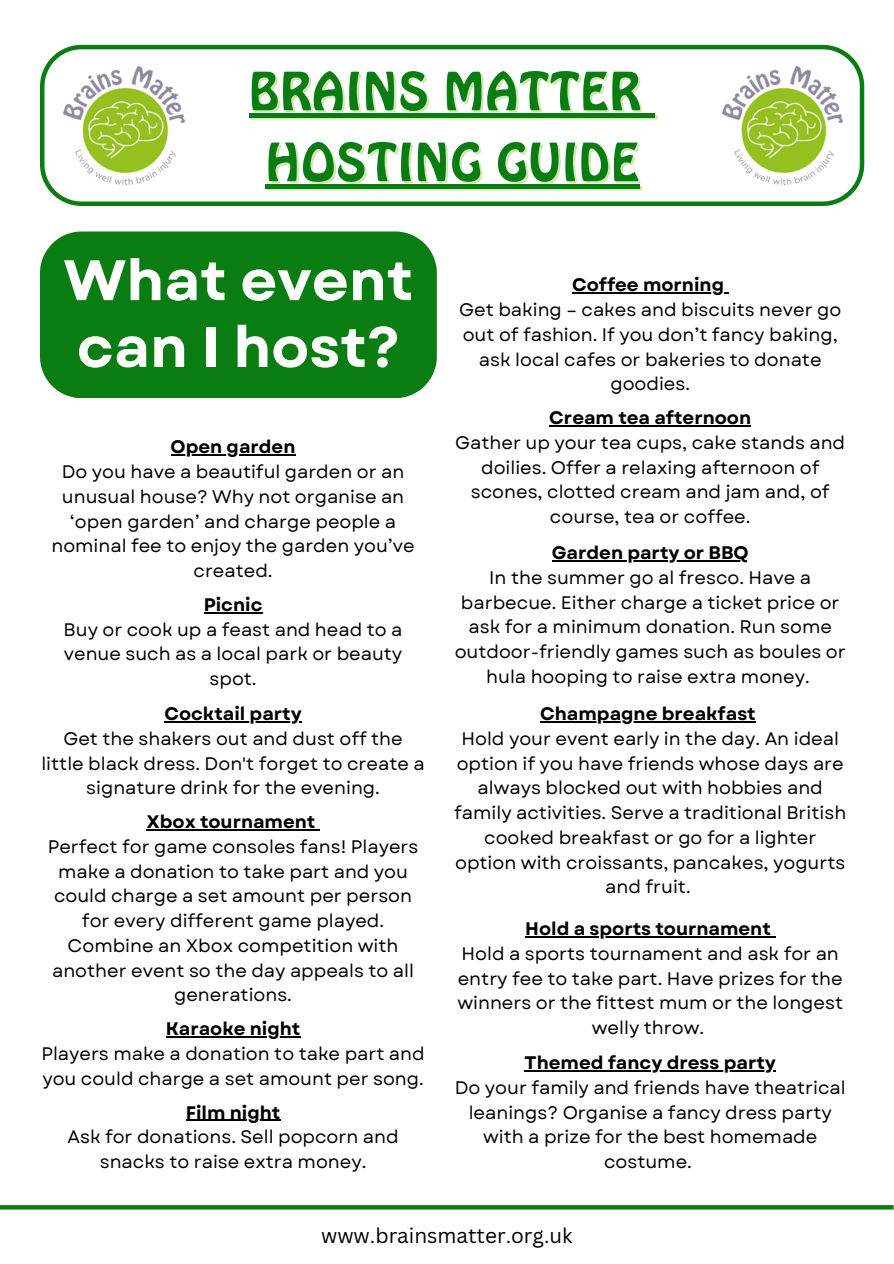
<style>
.page{position:relative;width:894px;height:1264px;background:#fff}
.page>*{position:absolute;margin:0;border:0;box-sizing:border-box;transform-origin:0 0}
.t1{font:700 56.85px/66.8px "Garet";color:#fff}
.t2{font:50.7px "Hobo BT";color:#0a7d12}
.t3{font:20.7px "Canva Sans";color:#000}
.t4{font:18.15px/24.8px "Garet";color:#000;text-align:center}
.t5{font:700 18.15px "Garet";color:#000}
</style>
<div class="page">
<img style="left:0;top:44px;width:893px;height:1166px">
<hr style="left:249px;top:114px;width:392px;height:4px;background:#0a7d12">
<hr style="left:641px;top:114px;width:14px;height:4px;background:#0a7d12">
<div style="left:265px;top:184px;width:374px;height:5px;background:#0a7d12"></div>
<img style="left:64px;top:67px;width:120px;height:118px">
<img style="left:722px;top:67px;width:120px;height:118px">
<div style="left:40px;top:231px;width:396px;height:167px;background:#0a7d12;border-radius:42px"></div>
<hr style="left:572px;top:292px;width:152px;height:1px;background:#000">
<hr style="left:549px;top:425px;width:202px;height:1px;background:#000">
<hr style="left:551px;top:560px;width:197px;height:1px;background:#000">
<hr style="left:540px;top:721px;width:215px;height:1px;background:#000">
<hr style="left:525px;top:936px;width:245px;height:1px;background:#000">
<hr style="left:524px;top:1070px;width:251px;height:1px;background:#000">
<hr style="left:170px;top:454px;width:125px;height:1px;background:#000">
<hr style="left:204px;top:612px;width:58px;height:1px;background:#000">
<hr style="left:164px;top:721px;width:138px;height:1px;background:#000">
<hr style="left:146px;top:829px;width:169px;height:1px;background:#000">
<hr style="left:166px;top:1036px;width:134px;height:1px;background:#000">
<hr style="left:186px;top:1119px;width:94px;height:1px;background:#000">
<svg style="left:0;top:1205px;width:893px;height:4px;background:#0f8017"></svg>
<h2 class="t2" style="left:249px;top:60px;width:393px">BRAINS MATTER</h2>
<p class="t2" style="left:265px;top:131px;width:376px">HOSTING GUIDE</p>
<p class="t1" style="left:63px;top:247px;width:351px">What event can I host?</p>
<p class="t5" style="left:170px;top:434px;width:126px">Open garden</p>
<p class="t4" style="left:51px;top:459px;width:364px">Do you have a beautiful garden or an unusual house? Why not organise an ‘open garden’ and charge people a nominal fee to enjoy the garden you’ve created.</p>
<p class="t5" style="left:204px;top:591px;width:60px">Picnic</p>
<p class="t4" style="left:64px;top:617px;width:340px">Buy or cook up a feast and head to a venue such as a local park or beauty spot.</p>
<p class="t5" style="left:164px;top:700px;width:139px">Cocktail party</p>
<p class="t4" style="left:41px;top:726px;width:384px">Get the shakers out and dust off the little black dress. Don't forget to create a signature drink for the evening.</p>
<p class="t5" style="left:146px;top:808px;width:170px">Xbox tournament</p>
<p class="t4" style="left:48px;top:834px;width:372px">Perfect for game consoles fans! Players make a donation to take part and you could charge a set amount per person for every different game played.<br>Combine an Xbox competition with another event so the day appeals to all generations.</p>
<p class="t5" style="left:166px;top:1015px;width:136px">Karaoke night</p>
<p class="t4" style="left:41px;top:1041px;width:384px;text-align:left">Players make a donation to take part and you could charge a set amount per song.</p>
<h3 class="t5" style="left:186px;top:1099px;width:96px">Film night</h3>
<p class="t4" style="left:67px;top:1124px;width:332px">Ask for donations. Sell popcorn and snacks to raise extra money.</p>
<p class="t5" style="left:572px;top:272px;width:153px">Coffee morning</p>
<p class="t4" style="left:459px;top:297px;width:383px">Get baking – cakes and biscuits never go out of fashion. If you don’t fancy baking, ask local cafes or bakeries to donate goodies.</p>
<p class="t5" style="left:549px;top:404px;width:203px">Cream tea afternoon</p>
<p class="t4" style="left:455px;top:430px;width:391px">Gather up your tea cups, cake stands and doilies. Offer a relaxing afternoon of scones, clotted cream and jam and, of course, tea or coffee.</p>
<p class="t5" style="left:551px;top:539px;width:198px">Garden party or BBQ</p>
<p class="t4" style="left:454px;top:565px;width:392px">In the summer go al fresco. Have a barbecue. Either charge a ticket price or ask for a minimum donation. Run some outdoor-friendly games such as boules or hula hooping to raise extra money.</p>
<p class="t5" style="left:540px;top:700px;width:217px">Champagne breakfast</p>
<p class="t4" style="left:454px;top:726px;width:393px">Hold your event early in the day. An ideal option if you have friends whose days are always blocked out with hobbies and family activities. Serve a traditional British cooked breakfast or go for a lighter option with croissants, pancakes, yogurts and fruit.</p>
<p class="t5" style="left:525px;top:915px;width:247px">Hold a sports tournament</p>
<p class="t4" style="left:457px;top:941px;width:387px">Hold a sports tournament and ask for an entry fee to take part. Have prizes for the winners or the fittest mum or the longest welly throw.</p>
<p class="t5" style="left:524px;top:1049px;width:253px">Themed fancy dress party</p>
<p class="t4" style="left:454px;top:1075px;width:392px">Do your family and friends have theatrical leanings? Organise a fancy dress party with a prize for the best homemade costume.</p>
<p class="t3" style="left:321px;top:1221px;width:253px">www.brainsmatter.org.uk</p>
</div>
